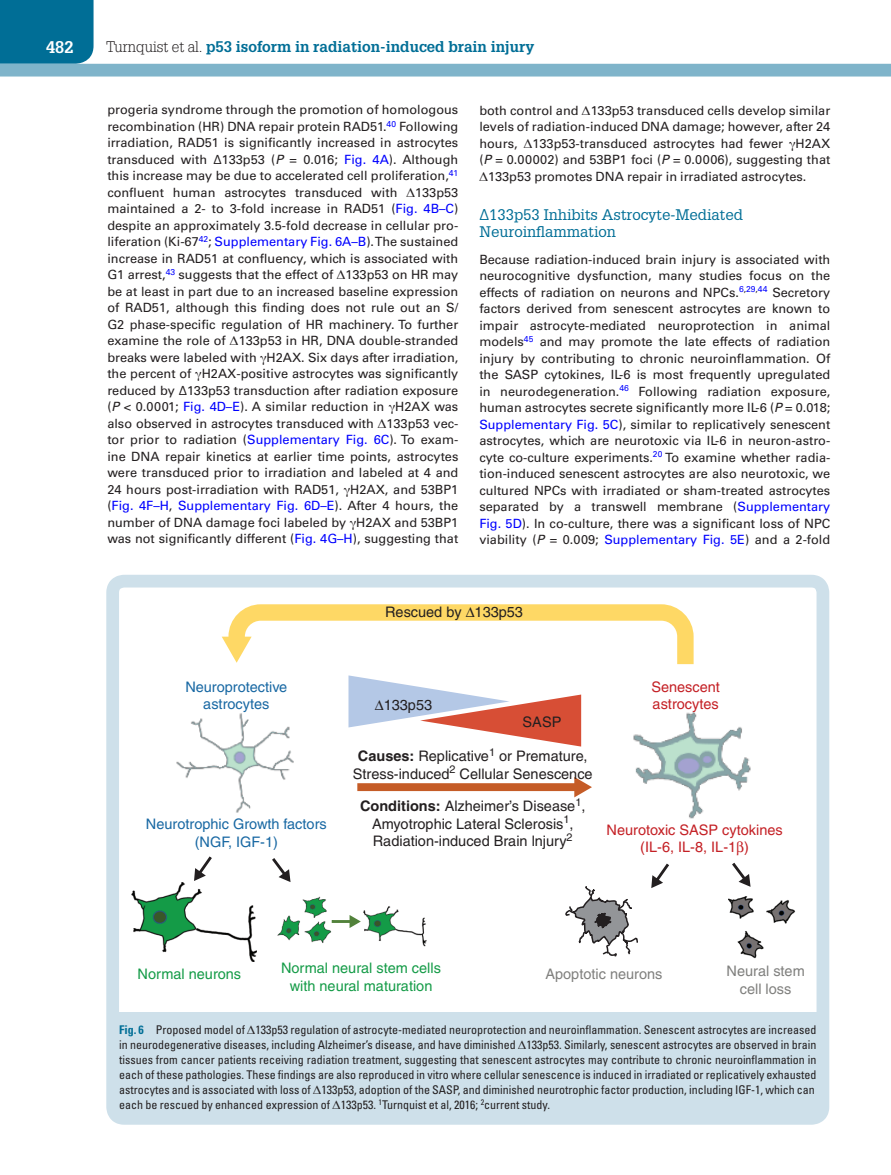
<style>
.page{position:relative;width:891px;height:1175px;background:#fff}
.page>*{position:absolute;margin:0;border:0;box-sizing:border-box;transform-origin:0 0}
.t1{font:700 16.5px "Glypha LT Std";color:#fff}
.t2{font:700 15px "Glypha LT Std";color:#006e96}
.t3{font:15px/16.5px "Glypha LT Std";color:#006e96}
.t4{font:14.55px/17.4px "Helvetica";color:#231f20;text-align:center}
.t5{font:14.55px/17.4px "Helvetica";color:#1868a3;text-align:center}
.t6{font:14.55px/17.4px "Helvetica";color:#c42025}
.t7{font:14.55px/17.4px "Helvetica";color:#149b47;text-align:center}
.t8{font:14.55px/17.4px "Helvetica";color:#7f7f7d;text-align:center}
.t9{font:12.75px/16.5px "Univers LT Std";color:#231f20;text-align:justify}
.t10{font:condensed 12px/15px "Univers LT Std";color:#231f20}
.s1{font-weight:300;color:#231f20}
.s2{font-style:italic}
.s3{color:#00f}
.s4{font-family:"Gandhari Unicode"}
.s5{font-weight:700}
.s6{font-weight:700;color:#006e96}
.s7{font-family:"Gandhari Unicode";font-stretch:normal}
</style>
<div class="page">
<div style="left:0;top:0;width:94px;height:64px;background:#006e96"></div>
<div style="left:0;top:64px;width:891px;height:12px;background:#7fb4ca"></div>
<div style="left:110px;top:1012px;width:716px;height:104px;background:#cee0ea"></div>
<svg style="left:565px;top:886px;width:73px;height:70px"></svg>
<svg style="left:651px;top:863px;width:18px;height:25px"></svg>
<svg style="left:732px;top:862px;width:19px;height:24px"></svg>
<svg style="left:357px;top:777px;width:235px;height:20px"></svg>
<img style="left:176px;top:713px;width:118px;height:100px">
<img style="left:633px;top:711px;width:118px;height:107px">
<svg style="left:222px;top:604px;width:472px;height:60px"></svg>
<img style="left:363px;top:906px;width:64px;height:40px">
<svg style="left:194px;top:856px;width:18px;height:25px"></svg>
<svg style="left:272px;top:858px;width:19px;height:24px"></svg>
<img style="left:728px;top:896px;width:68px;height:63px">
<img style="left:277px;top:896px;width:55px;height:47px">
<svg style="left:332px;top:915px;width:29px;height:13px"></svg>
<img style="left:131px;top:882px;width:126px;height:79px">
<svg style="left:349px;top:675px;width:232px;height:71px"></svg>
<div style="left:106px;top:575px;width:723px;height:549px;border:13px solid #cee0ea;border-radius:12px"></div>
<p class="t1" style="left:46px;top:37px;width:29px">482</p>
<p class="t2" style="left:106px;top:37px;width:430px"><span class="s1">Turnquist et al.</span> p53 isoform in radiation-induced brain injury</p>
<p class="t9" style="left:107px;top:102px;width:353px">progeria syndrome through the promotion of homologous recombination (HR) DNA repair protein RAD51.<sup>40</sup> Following irradiation, RAD51 is significantly increased in astrocytes transduced with ∆133p53 (<span class="s2">P</span> = 0.016; <span class="s3">Fig. 4A</span>). Although this increase may be due to accelerated cell proliferation,<sup>41 </sup>confluent human astrocytes transduced with <span class="s4">Δ</span>133p53 maintained a 2- to 3-fold increase in RAD51 (<span class="s3">Fig. 4B–C</span>) despite an approximately 3.5-fold decrease in cellular pro&shy;liferation (Ki-67<sup>42</sup>; <span class="s3">Supplementary Fig. 6A–B</span>). The sustained increase in RAD51 at confluency, which is associated with G1 arrest,<sup>43</sup> suggests that the effect of <span class="s4">Δ</span>133p53 on HR may be at least in part due to an increased baseline expression of RAD51, although this finding does not rule out an S/ G2 phase-specific regulation of HR machinery. To further examine the role of <span class="s4">Δ</span>133p53 in HR, DNA double-stranded breaks were labeled with <span class="s4">γ</span>H2AX. Six days after irradiation, the percent of <span class="s4">γ</span>H2AX-positive astrocytes was significantly reduced by ∆133p53 transduction after radiation exposure (<span class="s2">P</span> &lt; 0.0001; <span class="s3">Fig. 4D–E</span>). A similar reduction in <span class="s4">γ</span>H2AX was also observed in astrocytes transduced with <span class="s4">Δ</span>133p53 vec&shy;tor prior to radiation (<span class="s3">Supplementary Fig. 6C</span>). To exam&shy;ine DNA repair kinetics at earlier time points, astrocytes were transduced prior to irradiation and labeled at 4 and 24 hours post-irradiation with RAD51, <span class="s4">γ</span>H2AX, and 53BP1 (<span class="s3">Fig. 4F–H</span>, <span class="s3">Supplementary Fig. 6D–E</span>). After 4 hours, the number of DNA damage foci labeled by <span class="s4">γ</span>H2AX and 53BP1 was not significantly different (<span class="s3">Fig. 4G–H</span>), suggesting that</p>
<p class="t9" style="left:479px;top:102px;width:353px">both control and <span class="s4">Δ</span>133p53 transduced cells develop similar levels of radiation-induced DNA damage; however, after 24 hours, <span class="s4">Δ</span>133p53-transduced astrocytes had fewer <span class="s4">γ</span>H2AX (<span class="s2">P</span> = 0.00002) and 53BP1 foci (<span class="s2">P</span> = 0.0006), suggesting that <span class="s4">Δ</span>133p53 promotes DNA repair in irradiated astrocytes.</p>
<p class="t3" style="left:479px;top:206px;width:265px">∆133p53 Inhibits Astrocyte-Mediated<br>Neuroinflammation</p>
<p class="t9" style="left:479px;top:251px;width:353px">Because radiation-induced brain injury is associated with neurocognitive dysfunction, many studies focus on the effects of radiation on neurons and NPCs.<sup>6</sup><sup>,</sup><sup>29</sup><sup>,</sup><sup>44</sup> Secretory factors derived from senescent astrocytes are known to impair astrocyte-mediated neuroprotection in animal models<sup>45</sup> and may promote the late effects of radiation injury by contributing to chronic neuroinflammation. Of the SASP cytokines, IL-6 is most frequently upregulated in neurodegeneration.<sup>46</sup> Following radiation exposure, human astrocytes secrete significantly more IL-6 (<span class="s2">P</span> = 0.018; <span class="s3">Supplementary Fig. 5C</span>), similar to replicatively senescent astrocytes, which are neurotoxic via IL-6 in neuron-astro&shy;cyte co-culture experiments.<sup>20</sup> To examine whether radia&shy;tion-induced senescent astrocytes are also neurotoxic, we cultured NPCs with irradiated or sham-treated astrocytes separated by a transwell membrane (<span class="s3">Supplementary Fig. 5D</span>). In co-culture, there was a significant loss of NPC viability (<span class="s2">P</span> = 0.009; <span class="s3">Supplementary Fig. 5E</span>) and a 2-fold</p>
<p class="t5" style="left:185px;top:678px;width:104px">Neuroprotective astrocytes</p>
<p class="t5" style="left:146px;top:815px;width:182px">Neurotrophic Growth factors (NGF, IGF-1)</p>
<p class="t4" style="left:385px;top:603px;width:139px">Rescued by ∆133p53</p>
<p class="t4" style="left:375px;top:695px;width:59px">∆133p53</p>
<p class="t4" style="left:523px;top:712px;width:40px">SASP</p>
<p class="t4" style="left:353px;top:747px;width:241px"><span class="s5">Causes:</span> Replicative<sup>1</sup> or Premature,<br>Stress-induced<sup>2</sup> Cellular Senescence</p>
<p class="t4" style="left:360px;top:797px;width:227px"><span class="s5">Conditions:</span> Alzheimer’s Disease<sup>1</sup>,<br>Amyotrophic Lateral Sclerosis<sup>1</sup>,<br>Radiation-induced Brain lnjury<sup>2</sup></p>
<p class="t6" style="left:651px;top:678px;width:70px">Senescent astrocytes</p>
<p class="t6" style="left:607px;top:820px;width:178px;text-align:center">Neurotoxic SASP cytokines (IL-6, IL-8, IL-1 )</p>
<p class="t7" style="left:138px;top:965px;width:105px">Normal neurons</p>
<p class="t7" style="left:281px;top:959px;width:161px">Normal neural stem cells with neural maturation</p>
<p class="t8" style="left:545px;top:965px;width:118px">Apoptotic neurons</p>
<p class="t8" style="left:727px;top:962px;width:80px">Neural stem cell loss</p>
<p class="t10" style="left:119px;top:1022px;width:699px"><span class="s6">Fig. 6</span> Proposed model of <span class="s7">Δ</span>133p53 regulation of astrocyte-mediated neuroprotection and neuroinflammation. Senescent astrocytes are increased in neurodegenerative diseases, including Alzheimer’s disease, and have diminished <span class="s7">Δ</span>133p53. Similarly, senescent astrocytes are observed in brain tissues from cancer patients receiving radiation treatment, suggesting that senescent astrocytes may contribute to chronic neuroinflammation in each of these pathologies. These findings are also reproduced in vitro where cellular senescence is induced in irradiated or replicatively exhausted astrocytes and is associated with loss of <span class="s7">Δ</span>133p53, adoption of the SASP, and diminished neurotrophic factor production, including IGF-1, which can each be rescued by enhanced expression of <span class="s7">Δ</span>133p53. <sup>1</sup>Turnquist et al, 2016; <sup>2</sup>current study.</p>
</div>
